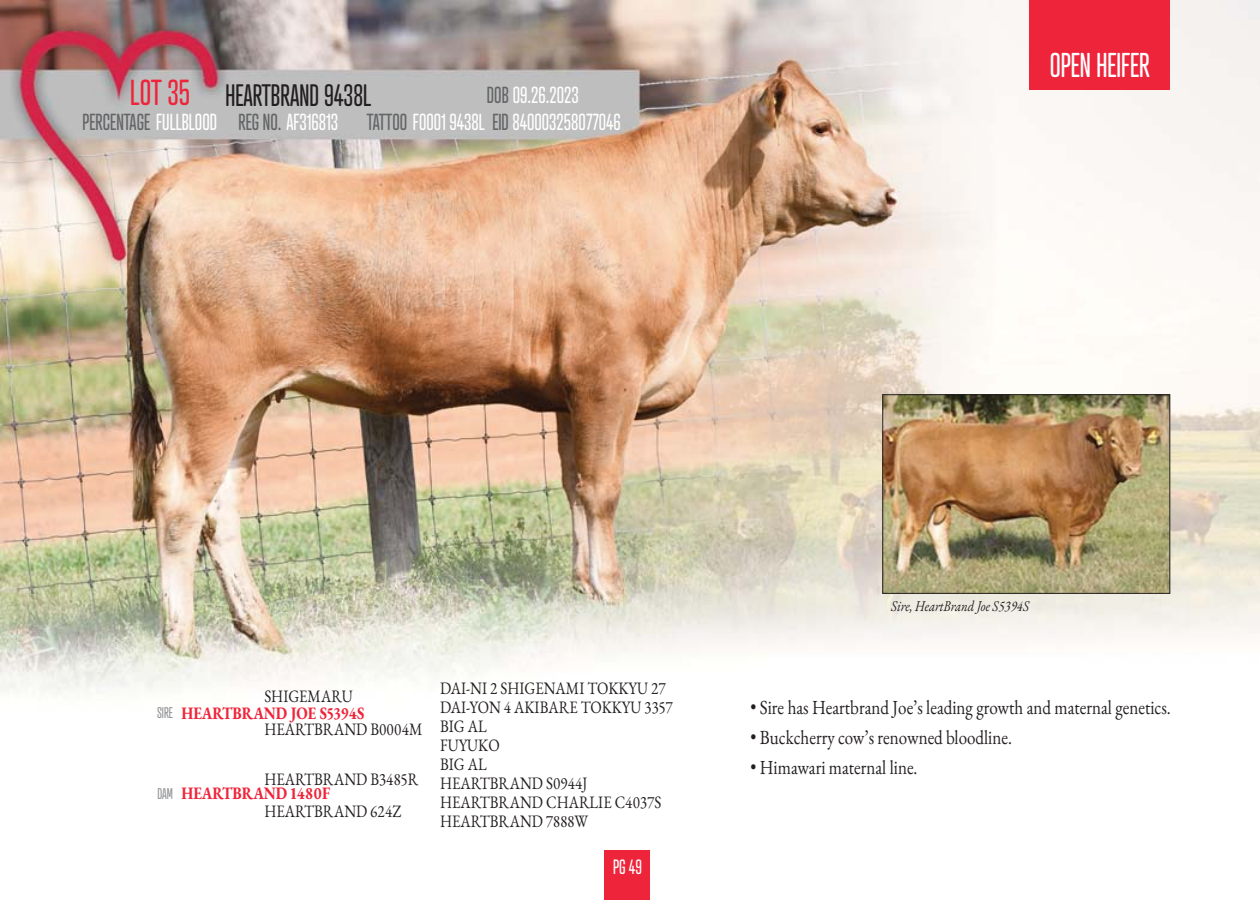
<style>
.page{position:relative;width:1260px;height:900px;background:#fff}
.page>*{position:absolute;margin:0;border:0;box-sizing:border-box;transform-origin:0 0}
.t1{font:33.25px "Atrament";color:#fff;scale:.85 1}
.t2{font:30px "Atrament";color:#231f20;scale:.85 1}
.t3{font:22.5px "Atrament";color:#fff;scale:.85 1}
.t4{font:22.5px "Atrament";color:#636466;scale:.85 1}
.t5{font:20px "EB Garamond";color:#231f20;scale:.85 1}
.t6{font:20px "Atrament";color:#fff;scale:.85 1}
.t7{font:17.5px/19px "EB Garamond";color:#231f20;scale:.85 1}
.t8{font:700 17.5px "EB Garamond";color:#ee243a;scale:.85 1}
.t9{font:italic 15px "EB Garamond";color:#231f20;scale:.85 1}
.t10{font:15px "Atrament";color:#939598;scale:.85 1}
.s1{font-size:35px;color:#ee243a}
.s2{color:#fff}
.s3{color:#636466}
</style>
<div class="page">
<img style="left:0;top:0;width:1260px;height:900px">
<div style="left:605px;top:850px;width:45px;height:50px;background:#ee243a"></div>
<img style="left:885px;top:397px;width:283px;height:195px">
<div style="left:883px;top:395px;width:287px;height:199px;border:1px solid #231f20"></div>
<div style="left:1030px;top:0;width:140px;height:90px;background:#ee243a"></div>
<h2 class="t2" style="left:130px;top:81px;width:285px"><span class="s1">LOT 35</span> HEARTBRAND 9438L</h2>
<p class="t4" style="left:83px;top:112px;width:160px">PERCENTAGE <span class="s2">FULLBLOOD</span></p>
<p class="t3" style="left:238px;top:112px;width:119px"><span class="s3">REG NO.</span> AF316813</p>
<p class="t3" style="left:367px;top:112px;width:300px"><span class="s3">TATTOO</span> F0001 9438L 840003258077046</p>
<p class="t3" style="left:487px;top:84px;width:109px"><span class="s3">DOB</span> 09.26.2023</p>
<p class="t4" style="left:492px;top:112px;width:21px">EID</p>
<h1 class="t1" style="left:1050px;top:49px;width:119px">OPEN HEIFER</h1>
<p class="t10" style="left:157px;top:706px;width:20px">SIRE</p>
<p class="t10" style="left:157px;top:787px;width:20px">DAM</p>
<p class="t7" style="left:264px;top:682px;width:188px;line-height:32.5px">SHIGEMARU<br>HEARTBRAND B0004M</p>
<p class="t7" style="left:264px;top:765px;width:183px;line-height:32.5px">HEARTBRAND B3485R<br>HEARTBRAND 624Z</p>
<p class="t8" style="left:181px;top:703px;width:217px">HEARTBRAND JOE S5394S</p>
<p class="t8" style="left:181px;top:783px;width:176px">HEARTBRAND 1480F</p>
<p class="t7" style="left:440px;top:680px;width:276px">DAI-NI 2 SHIGENAMI TOKKYU 27<br>DAI-YON 4 AKIBARE TOKKYU 3357<br>BIG AL<br>FUYUKO<br>BIG AL<br>HEARTBRAND S0944J<br>HEARTBRAND CHARLIE C4037S<br>HEARTBRAND 7888W</p>
<p class="t6" style="left:613px;top:857px;width:36px">PG 49</p>
<p class="t9" style="left:891px;top:600px;width:164px">Sire, HeartBrand Joe S5394S</p>
<p class="t5" style="left:751px;top:700px;width:496px">• Sire has Heartbrand Joe’s leading growth and maternal genetics.</p>
<p class="t5" style="left:751px;top:730px;width:309px">• Buckcherry cow’s renowned bloodline.</p>
<p class="t5" style="left:751px;top:760px;width:198px">• Himawari maternal line.</p>
</div>
